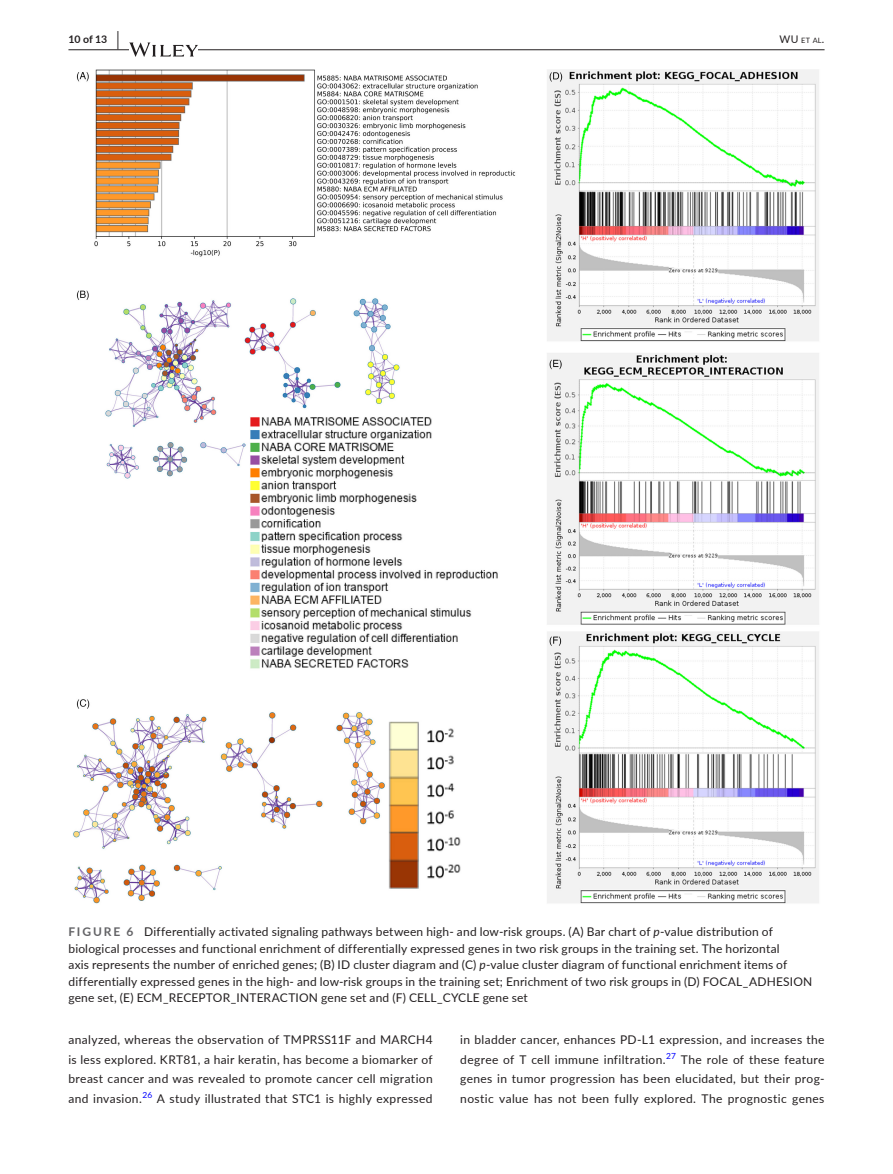
<style>
.page{position:relative;width:893px;height:1174px;background:#fff}
.page>*{position:absolute;margin:0;border:0;box-sizing:border-box;transform-origin:0 0}
.t1{font:12px/19.5px "Lato";letter-spacing:.015em;color:#231f20;text-align:justify}
.t2{font:700 10.5px "Lato";color:#231f20}
.t3{font:7.35px "Lato";color:#231f20}
.s1{font-size:19.5px}
.s2{font-size:10.5px}
.s3{font-weight:700;color:#636366}
.s4{font-style:italic}
</style>
<div class="page">
<hr style="left:68px;top:49px;width:756px;height:1px;background:#231f20">
<svg style="left:129px;top:42px;width:69px;height:15px"></svg>
<img style="left:73px;top:69px;width:443px;height:835px">
<img style="left:547px;top:69px;width:272px;height:835px">
<p class="t2" style="left:68px;top:31px;width:52px">10 of 13 <span class="s1">|</span></p>
<p class="t3" style="left:780px;top:35px;width:46px"><span class="s2">WU</span> et al<span class="s2">.</span></p>
<p class="t1" style="left:68px;top:923px;width:745px;line-height:16.5px;text-align:left"><span class="s3">FIGURE 6</span> Differentially activated signaling pathways between high- and low-risk groups. (A) Bar chart of <span class="s4">p</span>-value distribution of biological processes and functional enrichment of differentially expressed genes in two risk groups in the training set. The horizontal<br>axis represents the number of enriched genes; (B) ID cluster diagram and (C) <span class="s4">p</span>-value cluster diagram of functional enrichment items of differentially expressed genes in the high- and low-risk groups in the training set; Enrichment of two risk groups in (D) FOCAL_ADHESION gene set, (E) ECM_RECEPTOR_INTERACTION gene set and (F) CELL_CYCLE gene set</p>
<p class="t1" style="left:68px;top:1029px;width:366px">analyzed, whereas the observation of TMPRSS11F and MARCH4 is less explored. KRT81, a hair keratin, has become a biomarker of breast cancer and was revealed to promote cancer cell migration and invasion.<sup>26</sup> A study illustrated that STC1 is highly expressed</p>
<p class="t1" style="left:460px;top:1029px;width:366px">in bladder cancer, enhances PD-L1 expression, and increases the degree of T cell immune infiltration.<sup>27</sup> The role of these feature genes in tumor progression has been elucidated, but their prog&shy;nostic value has not been fully explored. The prognostic genes</p>
</div>
